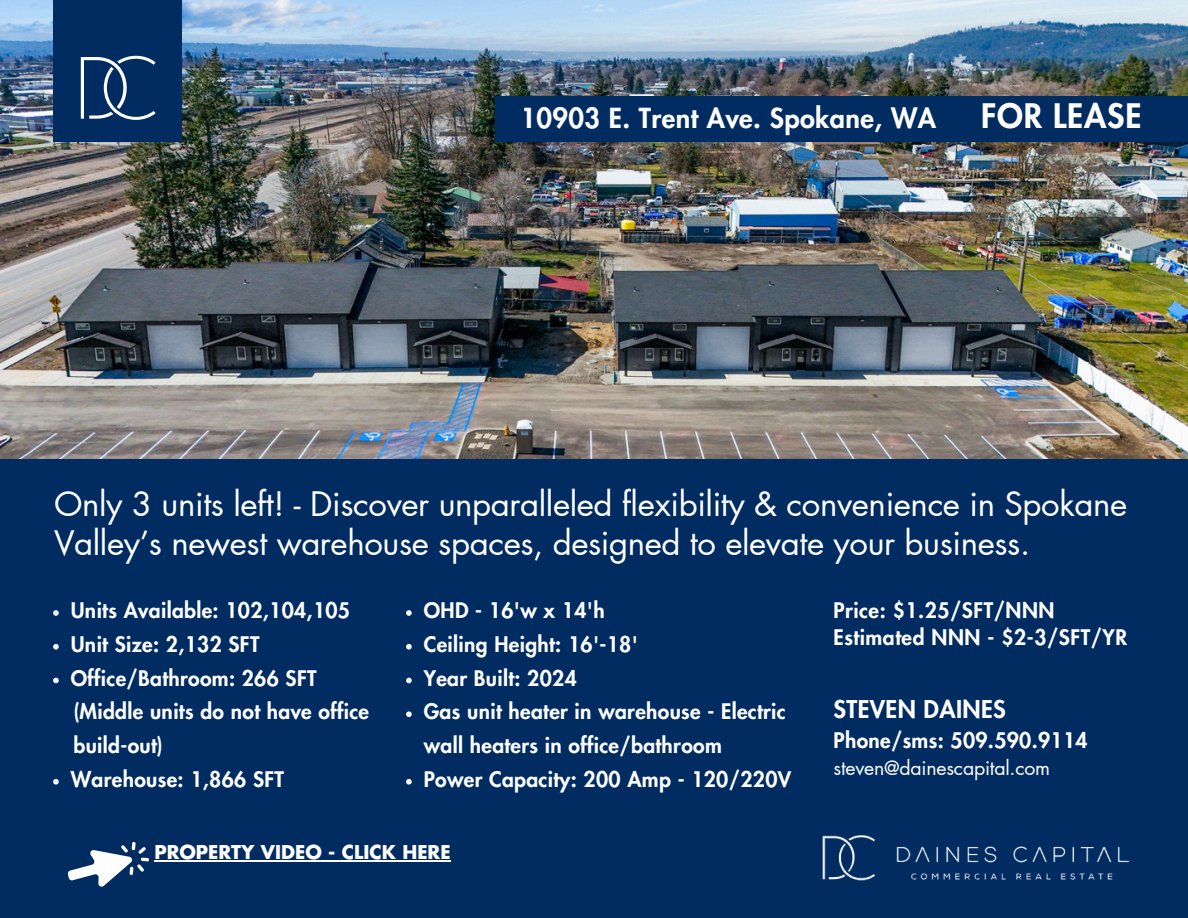
<style>
.page{position:relative;width:1188px;height:918px;background:#fff}
.page>*{position:absolute;margin:0;border:0;box-sizing:border-box;transform-origin:0 0}
.t1{font:33px/39.3px "Futura LT Pro";letter-spacing:-.01em;color:#fff}
.t2{font:800 33px "Futura LT Pro";letter-spacing:.025em;color:#fff}
.t3{font:800 27px "Futura LT Pro";letter-spacing:.015em;color:#fff}
.t4{font:800 24px "Futura LT Pro";letter-spacing:.015em;color:#fff}
.t5{font:800 21px/33.8px "Futura LT Pro";letter-spacing:.015em;color:#fff}
.t6{font:19.5px "Futura LT Pro";letter-spacing:-.01em;color:#fff}
.t7{font:700 18.6px "Futura LT Pro";color:#fff}
</style>
<div class="page">
<img style="left:0;top:0;width:1188px;height:459px">
<div style="left:54px;top:0;width:128px;height:142px;background:#012c62"></div>
<svg style="left:81px;top:56px;width:75px;height:64px"></svg>
<div style="left:495px;top:96px;width:693px;height:46px;background:#012c62"></div>
<div style="left:0;top:459px;width:1188px;height:459px;background:#012c62"></div>
<svg style="left:68px;top:842px;width:81px;height:45px"></svg>
<img style="left:822px;top:835px;width:307px;height:46px">
<svg style="left:53px;top:610px;width:6px;height:6px"></svg>
<svg style="left:53px;top:644px;width:6px;height:6px"></svg>
<svg style="left:53px;top:678px;width:6px;height:5px"></svg>
<svg style="left:53px;top:779px;width:6px;height:6px"></svg>
<svg style="left:406px;top:610px;width:6px;height:6px"></svg>
<svg style="left:406px;top:644px;width:6px;height:6px"></svg>
<svg style="left:406px;top:678px;width:6px;height:5px"></svg>
<svg style="left:406px;top:711px;width:6px;height:6px"></svg>
<svg style="left:406px;top:779px;width:6px;height:6px"></svg>
<hr style="left:154px;top:860px;width:297px;height:1px;background:#fff">
<p class="t3" style="left:520px;top:106px;width:417px">10903 E. Trent Ave. Spokane, WA</p>
<p class="t2" style="left:981px;top:101px;width:162px">FOR LEASE</p>
<p class="t1" style="left:54px;top:485px;width:1075px">Only 3 units left! - Discover unparalleled flexibility &amp; convenience in Spokane<br>Valley’s newest warehouse spaces, designed to elevate your business.</p>
<h3 class="t5" style="left:71px;top:594px;width:281px">Units Available: 102,104,105</h3>
<h1 class="t5" style="left:71px;top:628px;width:190px">Unit Size: 2,132 SFT</h1>
<h2 class="t5" style="left:71px;top:662px;width:247px">Office/Bathroom: 266 SFT</h2>
<p class="t5" style="left:74px;top:696px;width:297px">(Middle units do not have office build-out)</p>
<p class="t5" style="left:71px;top:763px;width:215px">Warehouse: 1,866 SFT</p>
<p class="t5" style="left:834px;top:598px;width:295px;line-height:27px">Price: $1.25/SFT/NNN<br>Estimated NNN - $2-3/SFT/YR</p>
<p class="t5" style="left:424px;top:594px;width:182px">OHD - 16'w x 14'h</p>
<p class="t5" style="left:424px;top:628px;width:216px">Ceiling Height: 16'-18'</p>
<p class="t5" style="left:424px;top:662px;width:155px">Year Built: 2024</p>
<h5 class="t5" style="left:424px;top:696px;width:363px">Gas unit heater in warehouse - Electric wall heaters in office/bathroom</h5>
<h4 class="t5" style="left:424px;top:763px;width:369px">Power Capacity: 200 Amp - 120/220V</h4>
<h5 class="t4" style="left:834px;top:698px;width:174px">STEVEN DAINES</h5>
<p class="t5" style="left:834px;top:724px;width:256px">Phone/sms: 509.590.9114</p>
<p class="t6" style="left:834px;top:759px;width:218px">steven@dainescapital.com</p>
<h6 class="t7" style="left:154px;top:844px;width:298px">PROPERTY VIDEO - CLICK HERE</h6>
</div>
